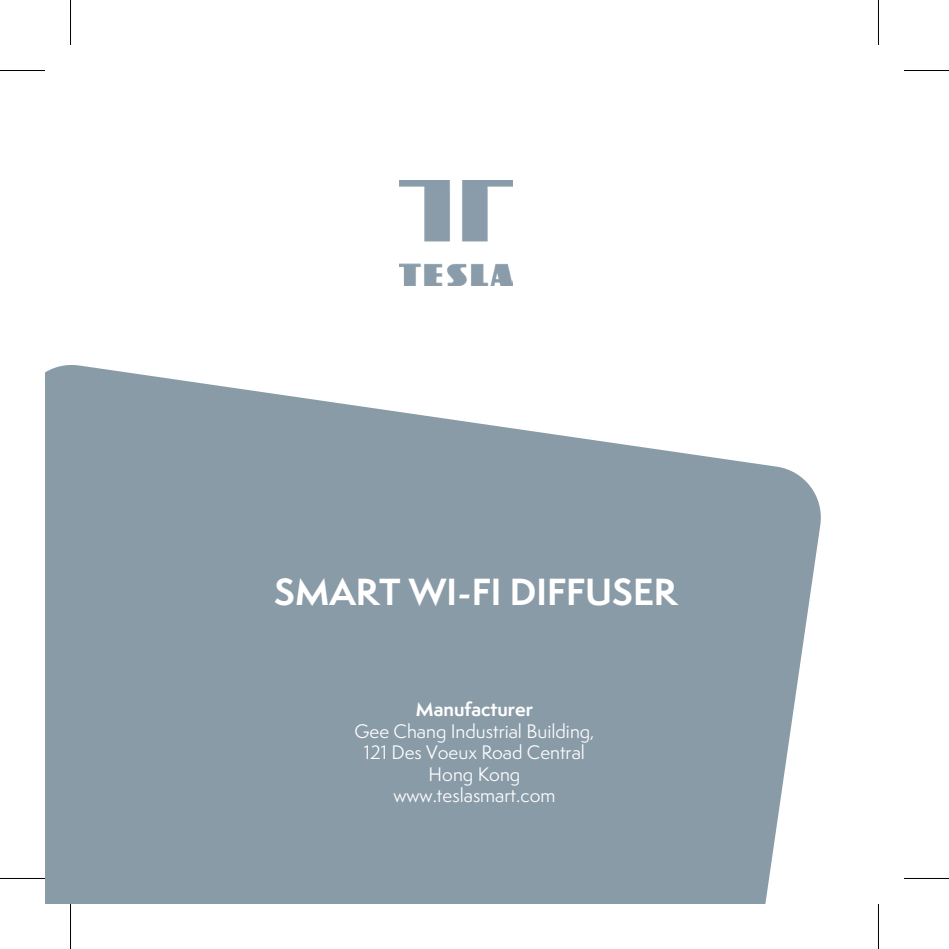
<style>
.page{position:relative;width:949px;height:949px;background:#fff}
.page>*{position:absolute;margin:0;border:0;box-sizing:border-box;transform-origin:0 0}
.t1{font:700 34.8px "Semplicita Pro";color:#fff}
.t2{font:18px "Semplicita Pro";color:#fff}
.t3{font:700 18px "Semplicita Pro";color:#fff}
</style>
<div class="page">
<svg style="left:45px;top:365px;width:776px;height:539px;background:#97a6b2"></svg>
<img style="left:399px;top:180px;width:114px;height:106px">
<hr style="left:0;top:70px;width:45px;height:1px;background:#000">
<hr style="left:904px;top:70px;width:45px;height:1px;background:#000">
<hr style="left:0;top:878px;width:45px;height:1px;background:#000">
<hr style="left:904px;top:878px;width:45px;height:1px;background:#000">
<hr style="left:70px;top:0;width:1px;height:45px;background:#000">
<hr style="left:70px;top:904px;width:1px;height:45px;background:#000">
<hr style="left:878px;top:0;width:1px;height:45px;background:#000">
<hr style="left:878px;top:904px;width:1px;height:45px;background:#000">
<p class="t1" style="left:274px;top:566px;width:405px">SMART WI-FI DIFFUSER</p>
<p class="t3" style="left:416px;top:696px;width:119px">Manufacturer</p>
<p class="t2" style="left:354px;top:718px;width:242px">Gee Chang Industrial Building,</p>
<p class="t2" style="left:364px;top:740px;width:223px">121 Des Voeux Road Central</p>
<p class="t2" style="left:429px;top:761px;width:93px">Hong Kong</p>
<p class="t2" style="left:393px;top:783px;width:163px">www.teslasmart.com</p>
</div>
